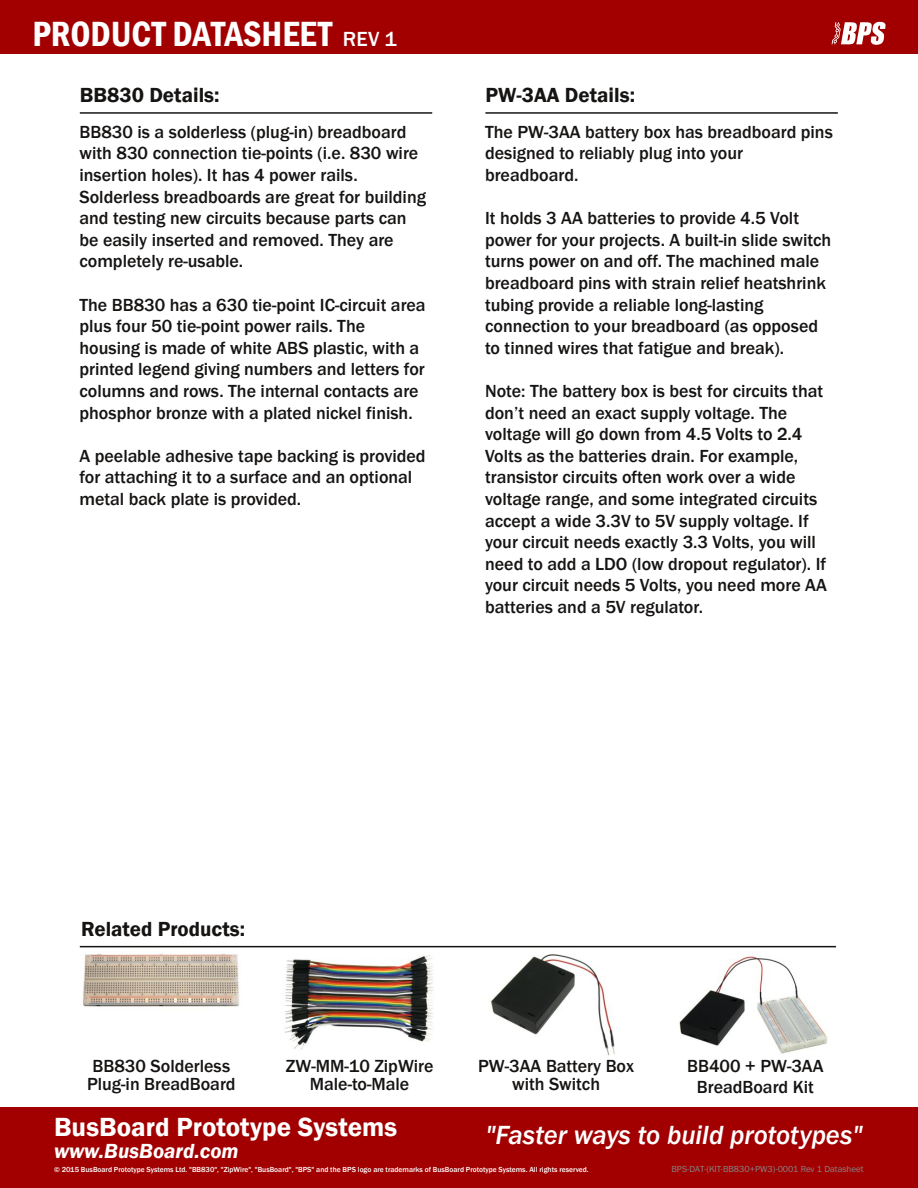
<style>
.page{position:relative;width:918px;height:1188px;background:#fff}
.page>*{position:absolute;margin:0;border:0;box-sizing:border-box;transform-origin:0 0}
.t1{font:600 condensed 36px "Franklin Gothic FS";color:#fff}
.t2{font:27px "Franklin Gothic FS Med It";color:#fff}
.t3{font:600 27px "Franklin Gothic FS";color:#fff}
.t4{font:600 21px "Franklin Gothic FS";color:#161413}
.t5{font:italic 600 21px "Franklin Gothic FS";color:#fff}
.t6{font:500 21px "Franklin Gothic FS";color:#fff}
.t7{font:500 18px/21.6px "Franklin Gothic FS";color:#161413}
.t8{font:9px "Franklin Gothic FS";color:#858788}
.t9{font:500 7.5px "Franklin Gothic FS";color:#fff}
</style>
<div class="page">
<div style="left:0;top:0;width:918px;height:54px;background:#a20000"></div>
<div style="left:0;top:1107px;width:918px;height:81px;background:#a20000"></div>
<svg style="left:832px;top:22px;width:54px;height:23px"></svg>
<hr style="left:80px;top:112px;width:352px;height:2px;background:#161413">
<img style="left:83px;top:953px;width:157px;height:54px">
<img style="left:285px;top:955px;width:148px;height:95px">
<img style="left:490px;top:954px;width:125px;height:102px">
<img style="left:679px;top:955px;width:149px;height:99px">
<hr style="left:80px;top:946px;width:756px;height:1px;background:#161413">
<hr style="left:485px;top:112px;width:353px;height:2px;background:#161413">
<h1 class="t1" style="left:32px;top:16px;width:301px">PRODUCT DATASHEET</h1>
<p class="t6" style="left:343px;top:29px;width:56px">REV 1</p>
<p class="t4" style="left:80px;top:84px;width:141px">BB830 Details:</p>
<p class="t7" style="left:80px;top:121px;width:348px">BB830 is a solderless (plug-in) breadboard with 830 connection tie-points (i.e. 830 wire insertion holes). It has 4 power rails.<br>Solderless breadboards are great for building and testing new circuits because parts can be easily inserted and removed. They are completely re-usable.</p>
<p class="t7" style="left:80px;top:294px;width:348px">The BB830 has a 630 tie-point IC-circuit area plus four 50 tie-point power rails. The housing is made of white ABS plastic, with a printed legend giving numbers and letters for columns and rows. The internal contacts are phosphor bronze with a plated nickel finish.</p>
<p class="t7" style="left:80px;top:445px;width:348px">A peelable adhesive tape backing is provided for attaching it to a surface and an optional metal back plate is provided.</p>
<p class="t4" style="left:485px;top:84px;width:151px">PW-3AA Details:</p>
<p class="t7" style="left:485px;top:121px;width:349px">The PW-3AA battery box has breadboard pins designed to reliably plug into your breadboard.</p>
<p class="t7" style="left:485px;top:207px;width:348px">It holds 3 AA batteries to provide 4.5 Volt power for your projects. A built-in slide switch turns power on and off. The machined male breadboard pins with strain relief heatshrink tubing provide a reliable long-lasting connection to your breadboard (as opposed to tinned wires that fatigue and break).</p>
<p class="t7" style="left:485px;top:380px;width:343px">Note: The battery box is best for circuits that don’t need an exact supply voltage. The voltage will go down from 4.5 Volts to 2.4<br>Volts as the batteries drain. For example, transistor circuits often work over a wide voltage range, and some integrated circuits accept a wide 3.3V to 5V supply voltage. If your circuit needs exactly 3.3 Volts, you will need to add a LDO (low dropout regulator). If your circuit needs 5 Volts, you need more AA batteries and a 5V regulator.</p>
<p class="t4" style="left:81px;top:919px;width:166px">Related Products:</p>
<p class="t7" style="left:87px;top:1057px;width:150px;line-height:18px">BB830 Solderless<br>Plug-in BreadBoard</p>
<p class="t7" style="left:286px;top:1057px;width:149px;line-height:18px;text-align:center">ZW-MM-10 ZipWire<br>Male-to-Male</p>
<h2 class="t3" style="left:54px;top:1114px;width:345px">BusBoard Prototype Systems</h2>
<p class="t5" style="left:54px;top:1141px;width:186px">www.BusBoard.com</p>
<p class="t7" style="left:478px;top:1057px;width:157px;line-height:18px;text-align:center">PW-3AA Battery Box with Switch</p>
<p class="t7" style="left:687px;top:1055px;width:138px;text-align:center">BB400 + PW-3AA<br>BreadBoard Kit</p>
<h2 class="t2" style="left:485px;top:1122px;width:379px">"Faster ways to build prototypes"</h2>
<p class="t9" style="left:54px;top:1165px;width:536px">© 2015 BusBoard Prototype Systems Ltd. "BB830", "ZipWire", "BusBoard", "BPS" and the BPS logo are trademarks of BusBoard Prototype Systems. All rights reserved.</p>
<p class="t8" style="left:672px;top:1164px;width:193px">BPS-DAT-(KIT-BB830+PW3)-0001 Rev 1 Datasheet</p>
</div>
